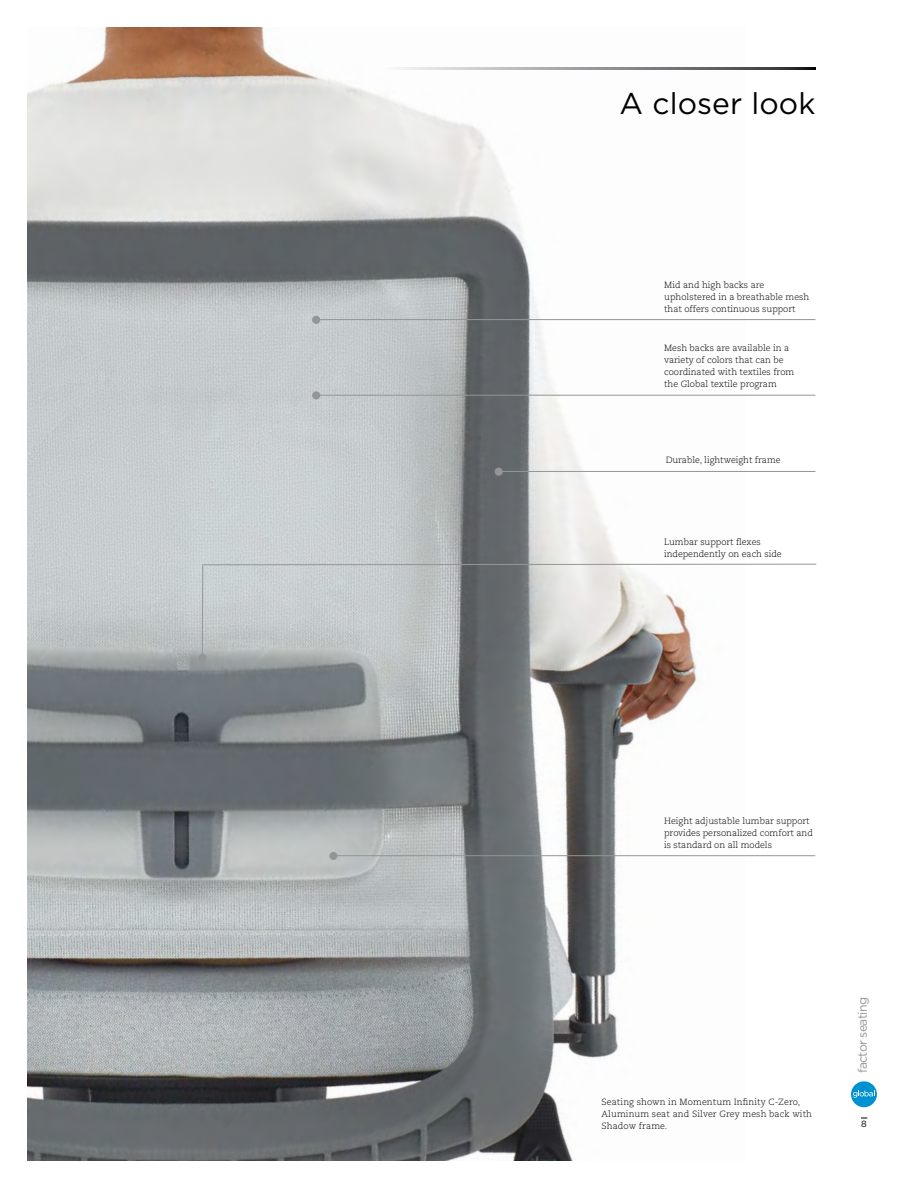
<style>
.page{position:relative;width:918px;height:1188px;background:#fff}
.page>*{position:absolute;margin:0;border:0;box-sizing:border-box;transform-origin:0 0}
.t1{font:30px "Gotham";letter-spacing:.005em;color:#000}
.t2{font:12.3px "Gotham";letter-spacing:-.05em;color:#939598}
.t3{font:300 9px/12px "Caecilia LT Std";letter-spacing:-.005em;color:#000}
.t4{font:9px "Gotham";color:#000}
</style>
<div class="page">
<img style="left:27px;top:27px;width:718px;height:1134px">
<div style="left:851px;top:1081px;width:26px;height:26px;background:#0091d1;border-radius:50%"></div>
<svg style="left:853px;top:1090px;width:22px;height:8px"></svg>
<svg style="left:383px;top:68px;width:432px;height:1px"></svg>
<div style="left:329px;top:852px;width:9px;height:8px;background:#939598;border-radius:50%"></div>
<hr style="left:334px;top:855px;width:481px;height:1px;background:#939598">
<div style="left:312px;top:316px;width:8px;height:8px;background:#939598;border-radius:50%"></div>
<hr style="left:317px;top:319px;width:498px;height:1px;background:#939598">
<div style="left:312px;top:391px;width:8px;height:8px;background:#939598;border-radius:50%"></div>
<hr style="left:317px;top:395px;width:498px;height:1px;background:#939598">
<div style="left:495px;top:468px;width:8px;height:8px;background:#939598;border-radius:50%"></div>
<hr style="left:500px;top:471px;width:315px;height:1px;background:#939598">
<div style="left:198px;top:654px;width:9px;height:8px;background:#939598;border-radius:50%"></div>
<svg style="left:202px;top:564px;width:615px;height:93px"></svg>
<h1 class="t1" style="left:620px;top:84px;width:197px">A closer look</h1>
<p class="t3" style="left:664px;top:279px;width:147px">Mid and high backs are upholstered in a breathable mesh that offers continuous support</p>
<p class="t3" style="left:664px;top:342px;width:132px">Mesh backs are available in a variety of colors that can be coordinated with textiles from the Global textile program</p>
<p class="t3" style="left:666px;top:454px;width:116px">Durable, lightweight frame</p>
<p class="t3" style="left:664px;top:536px;width:119px">Lumbar support flexes independently on each side</p>
<p class="t3" style="left:664px;top:815px;width:150px">Height adjustable lumbar support provides personalized comfort and is standard on all models</p>
<p class="t3" style="left:602px;top:1096px;width:212px">Seating shown in Momentum Infinity C-Zero,<br>Aluminum seat and Silver Grey mesh back with<br>Shadow frame.</p>
<h2 class="t2" style="left:854px;top:1073px;width:77px;rotate:-90deg">factor seating</h2>
<p class="t4" style="left:861px;top:1119px;width:7px">8</p>
</div>
